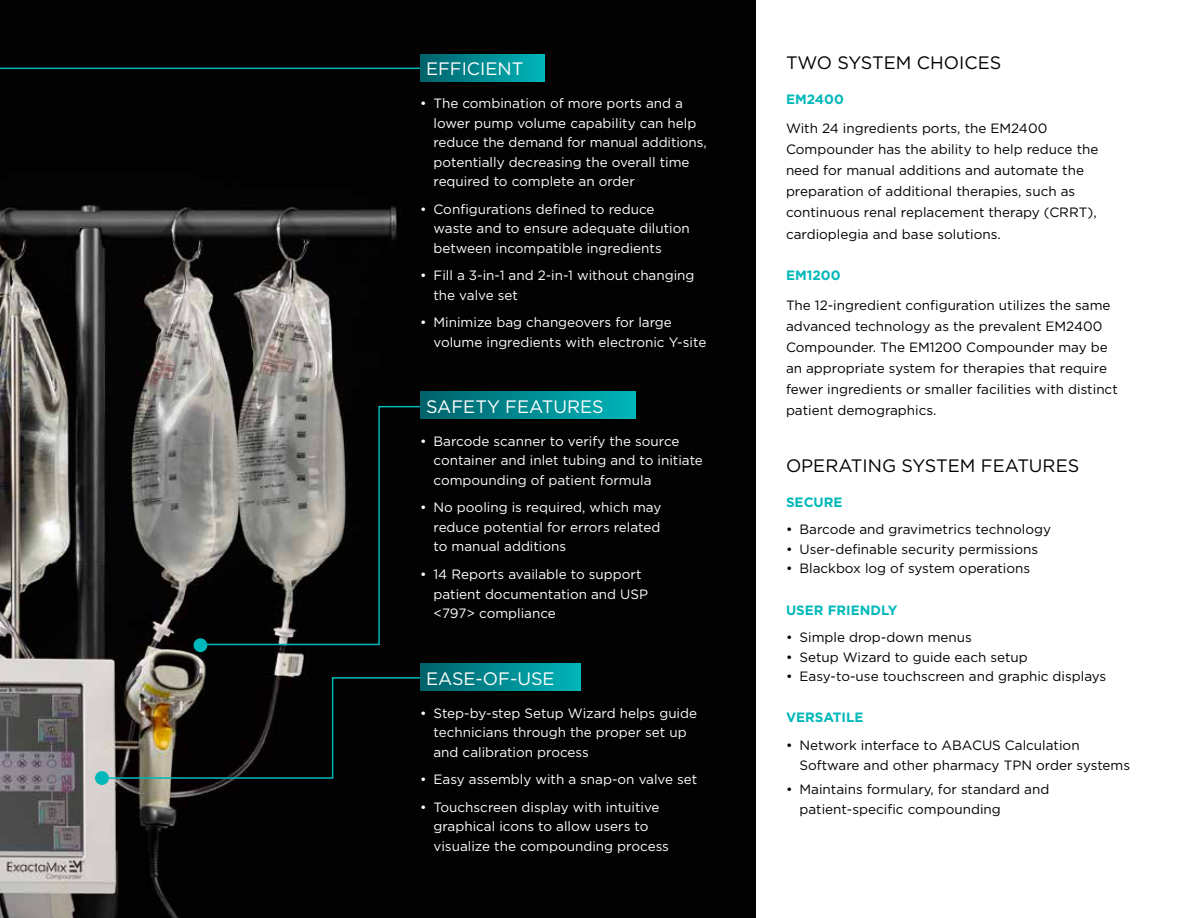
<style>
.page{position:relative;width:1188px;height:918px;background:#fff}
.page>*{position:absolute;margin:0;border:0;box-sizing:border-box;transform-origin:0 0}
.t1{font:18px "Gotham";color:#000}
.t2{font:18px "Gotham";color:#fff}
.t3{font:13.5px/19.5px "Gotham";color:#fff}
.t4{font:13.5px/21px "Gotham";color:#000}
.t5{font:700 13.5px "Gotham";color:#00b8ba}
</style>
<div class="page">
<img style="left:0;top:0;width:756px;height:918px">
<div style="left:194px;top:638px;width:13px;height:14px;background:#00b8ba;border-radius:50%"></div>
<div style="left:95px;top:771px;width:14px;height:14px;background:#00b8ba;border-radius:50%"></div>
<svg style="left:0;top:67px;width:426px;height:512px;background:#323130"></svg>
<svg style="left:100px;top:676px;width:326px;height:104px;background:#232520"></svg>
<svg style="left:199px;top:405px;width:227px;height:241px;background:#424441"></svg>
<div style="left:420px;top:392px;width:215px;height:27px;background:linear-gradient(to right,#00616a,#00b5b9)"></div>
<div style="left:420px;top:664px;width:160px;height:27px;background:linear-gradient(to right,#00616a,#00b4b9)"></div>
<div style="left:420px;top:54px;width:124px;height:27px;background:linear-gradient(to right,#00616a,#00b4b8)"></div>
<h1 class="t2" style="left:426px;top:59px;width:99px">EFFICIENT</h1>
<p class="t3" style="left:434px;top:93px;width:275px;text-indent:-14px">• The combination of more ports and a lower pump volume capability can help reduce the demand for manual additions, potentially decreasing the overall time required to complete an order</p>
<p class="t3" style="left:434px;top:199px;width:258px;text-indent:-14px">• Configurations defined to reduce waste and to ensure adequate dilution between incompatible ingredients</p>
<p class="t3" style="left:434px;top:265px;width:263px;text-indent:-14px">• Fill a 3-in-1 and 2-in-1 without changing the valve set</p>
<p class="t3" style="left:434px;top:313px;width:274px;text-indent:-14px">• Minimize bag changeovers for large volume ingredients with electronic Y-site</p>
<h1 class="t2" style="left:426px;top:397px;width:179px">SAFETY FEATURES</h1>
<p class="t3" style="left:434px;top:431px;width:271px;text-indent:-14px">• Barcode scanner to verify the source container and inlet tubing and to initiate compounding of patient formula</p>
<p class="t3" style="left:434px;top:498px;width:229px;text-align:justify;text-indent:-14px">• No pooling is required, which may reduce potential for errors related to manual additions</p>
<p class="t3" style="left:434px;top:564px;width:216px;text-indent:-14px">• 14 Reports available to support patient documentation and USP &lt;797&gt; compliance</p>
<h1 class="t2" style="left:426px;top:668px;width:130px">EASE-OF-USE</h1>
<p class="t3" style="left:434px;top:703px;width:265px;text-indent:-14px">• Step-by-step Setup Wizard helps guide technicians through the proper set up and calibration process</p>
<p class="t3" style="left:420px;top:770px;width:279px">• Easy assembly with a snap-on valve set</p>
<p class="t3" style="left:434px;top:797px;width:237px;text-indent:-14px">• Touchscreen display with intuitive graphical icons to allow users to visualize the compounding process</p>
<h1 class="t1" style="left:786px;top:53px;width:217px">TWO SYSTEM CHOICES</h1>
<p class="t5" style="left:786px;top:90px;width:59px">EM2400</p>
<p class="t4" style="left:786px;top:117px;width:314px">With 24 ingredients ports, the EM2400<br>Compounder has the ability to help reduce the need for manual additions and automate the preparation of additional therapies, such as continuous renal replacement therapy (CRRT),</p>
<p class="t4" style="left:786px;top:224px;width:216px">cardioplegia and base solutions.</p>
<p class="t5" style="left:786px;top:267px;width:56px">EM1200</p>
<p class="t4" style="left:786px;top:294px;width:333px">The 12-ingredient configuration utilizes the same advanced technology as the prevalent EM2400<br>Compounder. The EM1200 Compounder may be an appropriate system for therapies that require fewer ingredients or smaller facilities with distinct patient demographics.</p>
<h1 class="t1" style="left:786px;top:456px;width:295px">OPERATING SYSTEM FEATURES</h1>
<p class="t5" style="left:786px;top:493px;width:58px">SECURE</p>
<p class="t4" style="left:786px;top:519px;width:267px">• Barcode and gravimetrics technology</p>
<p class="t4" style="left:786px;top:538px;width:254px">• User-definable security permissions</p>
<p class="t4" style="left:786px;top:558px;width:246px">• Blackbox log of system operations</p>
<p class="t5" style="left:786px;top:601px;width:113px">USER FRIENDLY</p>
<p class="t4" style="left:786px;top:627px;width:187px">• Simple drop-down menus</p>
<p class="t4" style="left:786px;top:646px;width:243px">• Setup Wizard to guide each setup</p>
<p class="t4" style="left:786px;top:666px;width:322px">• Easy-to-use touchscreen and graphic displays</p>
<p class="t5" style="left:786px;top:709px;width:79px">VERSATILE</p>
<p class="t4" style="left:800px;top:735px;width:332px;line-height:19.5px;text-indent:-14px">• Network interface to ABACUS Calculation<br>Software and other pharmacy TPN order systems</p>
<p class="t4" style="left:800px;top:780px;width:251px;line-height:19.5px;text-indent:-14px">• Maintains formulary, for standard and patient-specific compounding</p>
</div>
